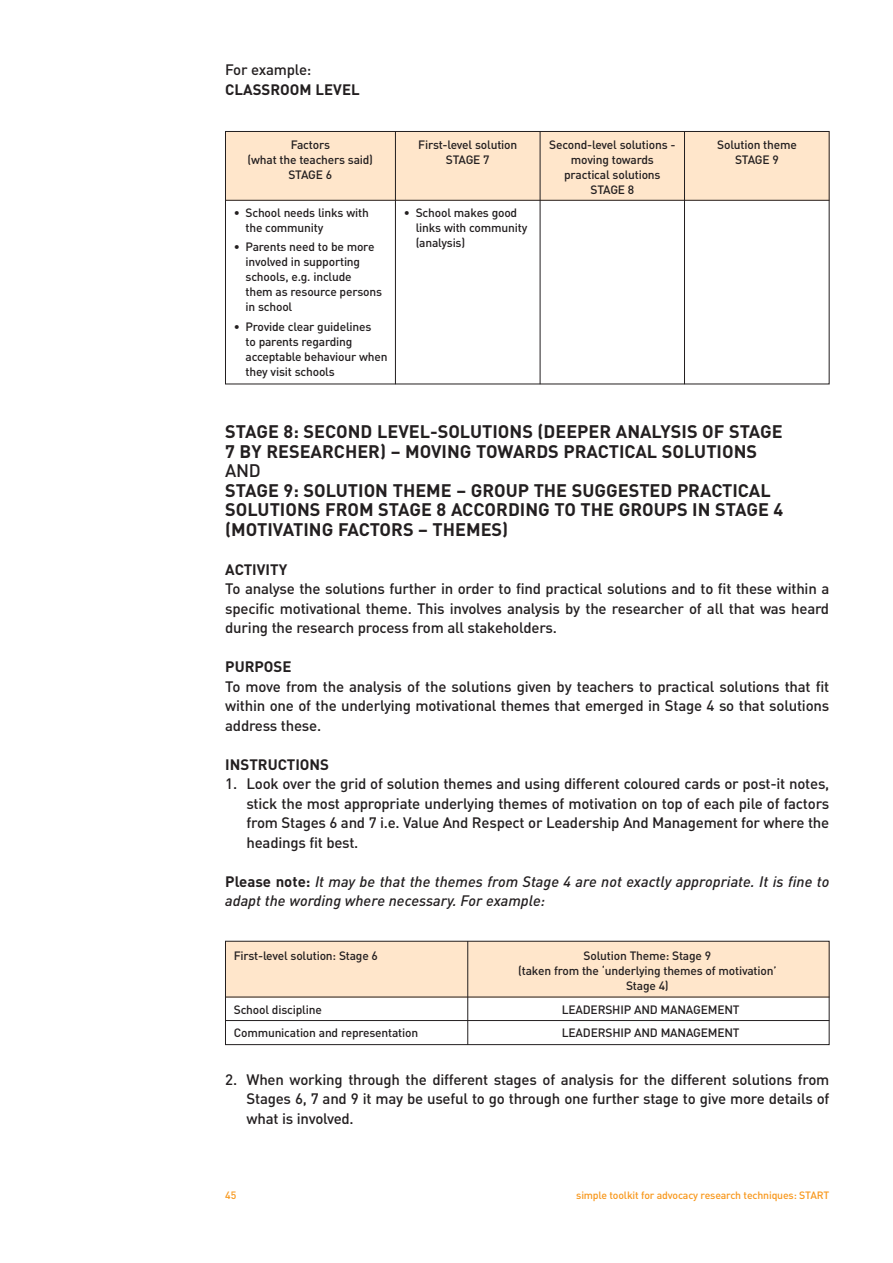
<style>
.page{position:relative;width:893px;height:1263px;background:#fff}
.page>*{position:absolute;margin:0;border:0;box-sizing:border-box;transform-origin:0 0}
.t1{font:700 18px/19.5px "DIN";color:#231f20}
.t2{font:500 18px "DIN";color:#231f20}
.t3{font:500 15px/19.5px "DIN";letter-spacing:-.015em;color:#231f20;text-align:justify}
.t4{font:italic 500 15px/19.5px "DIN";color:#231f20}
.t5{font:700 15px "DIN";color:#231f20}
.t6{font:500 12px/15px "DIN";letter-spacing:-.015em;color:#231f20}
.t7{font:500 10.5px "DIN";letter-spacing:-.015em;color:#f8981d}
.s1{font-weight:700;font-style:normal}
</style>
<div class="page">
<div style="left:225px;top:941px;width:604px;height:56px;background:#ffe6cb"></div>
<div style="left:225px;top:131px;width:604px;height:70px;background:#ffe6cb"></div>
<hr style="left:225px;top:200px;width:604px;height:1px;background:#231f20">
<hr style="left:225px;top:997px;width:604px;height:1px;background:#231f20">
<hr style="left:225px;top:1020px;width:604px;height:1px;background:#231f20">
<hr style="left:395px;top:131px;width:1px;height:253px;background:#231f20">
<hr style="left:540px;top:131px;width:1px;height:253px;background:#231f20">
<hr style="left:684px;top:131px;width:1px;height:253px;background:#231f20">
<div style="left:225px;top:131px;width:604px;height:253px;border:1px solid #231f20"></div>
<hr style="left:467px;top:941px;width:1px;height:104px;background:#231f20">
<div style="left:225px;top:941px;width:604px;height:104px;border:1px solid #231f20"></div>
<p class="t3" style="left:225px;top:62px;width:88px">For example:</p>
<p class="t5" style="left:225px;top:84px;width:136px">CLASSROOM LEVEL</p>
<p class="t6" style="left:291px;top:138px;width:41px">Factors</p>
<p class="t6" style="left:418px;top:138px;width:100px">First-level solution</p>
<p class="t6" style="left:549px;top:138px;width:128px">Second-level solutions -</p>
<p class="t6" style="left:717px;top:138px;width:81px">Solution theme</p>
<p class="t6" style="left:247px;top:153px;width:127px">(what the teachers said)</p>
<p class="t6" style="left:446px;top:153px;width:45px">STAGE 7</p>
<p class="t6" style="left:571px;top:153px;width:84px">moving towards</p>
<p class="t6" style="left:735px;top:153px;width:45px">STAGE 9</p>
<p class="t6" style="left:288px;top:168px;width:45px">STAGE 6</p>
<p class="t6" style="left:564px;top:168px;width:98px;text-align:center">practical solutions<br>STAGE 8</p>
<p class="t6" style="left:245px;top:207px;width:125px;text-indent:-12px">• School needs links with the community</p>
<p class="t6" style="left:245px;top:241px;width:138px;text-indent:-12px">• Parents need to be more involved in supporting schools, e.g. include them as resource persons in school</p>
<p class="t6" style="left:245px;top:320px;width:144px;text-indent:-12px">• Provide clear guidelines<br>to parents regarding acceptable behaviour when they visit schools</p>
<p class="t6" style="left:415px;top:207px;width:113px;text-indent:-12px">• School makes good links with community (analysis)</p>
<p class="t1" style="left:225px;top:424px;width:559px">STAGE 8: SECOND LEVEL-SOLUTIONS (DEEPER ANALYSIS OF STAGE<br>7 BY RESEARCHER) – MOVING TOWARDS PRACTICAL SOLUTIONS</p>
<p class="t2" style="left:225px;top:465px;width:37px">AND</p>
<p class="t1" style="left:225px;top:483px;width:559px">STAGE 9: SOLUTION THEME – GROUP THE SUGGESTED PRACTICAL<br>SOLUTIONS FROM STAGE 8 ACCORDING TO THE GROUPS IN STAGE 4 (MOTIVATING FACTORS – THEMES)</p>
<p class="t5" style="left:225px;top:564px;width:63px">ACTIVITY</p>
<p class="t3" style="left:225px;top:581px;width:605px">To analyse the solutions further in order to find practical solutions and to fit these within a specific motivational theme. This involves analysis by the researcher of all that was heard during the research process from all stakeholders.</p>
<p class="t5" style="left:225px;top:662px;width:68px">PURPOSE</p>
<p class="t3" style="left:225px;top:679px;width:605px">To move from the analysis of the solutions given by teachers to practical solutions that fit within one of the underlying motivational themes that emerged in Stage 4 so that solutions address these.</p>
<p class="t5" style="left:225px;top:759px;width:105px">INSTRUCTIONS</p>
<p class="t3" style="left:246px;top:776px;width:584px;text-indent:-21px">1. Look over the grid of solution themes and using different coloured cards or post-it notes, stick the most appropriate underlying themes of motivation on top of each pile of factors from Stages 6 and 7 i.e. Value And Respect or Leadership And Management for where the headings fit best.</p>
<p class="t4" style="left:225px;top:874px;width:605px"><span class="s1">Please note:</span> It may be that the themes from Stage 4 are not exactly appropriate. It is fine to adapt the wording where necessary. For example:</p>
<p class="t6" style="left:234px;top:950px;width:146px">First-level solution: Stage 6</p>
<p class="t6" style="left:518px;top:950px;width:260px;text-align:center">Solution Theme: Stage 9<br>(taken from the ‘underlying themes of motivation’<br>Stage 4)</p>
<p class="t6" style="left:234px;top:1004px;width:90px">School discipline</p>
<p class="t6" style="left:561px;top:1004px;width:179px">LEADERSHIP AND MANAGEMENT</p>
<p class="t6" style="left:234px;top:1027px;width:186px">Communication and representation</p>
<p class="t6" style="left:562px;top:1027px;width:179px">LEADERSHIP AND MANAGEMENT</p>
<p class="t3" style="left:246px;top:1072px;width:584px;text-indent:-21px">2. When working through the different stages of analysis for the different solutions from Stages 6, 7 and 9 it may be useful to go through one further stage to give more details of what is involved.</p>
<p class="t7" style="left:225px;top:1191px;width:13px">45</p>
<p class="t7" style="left:576px;top:1191px;width:254px">simple toolkit for advocacy research techniques: START</p>
</div>
